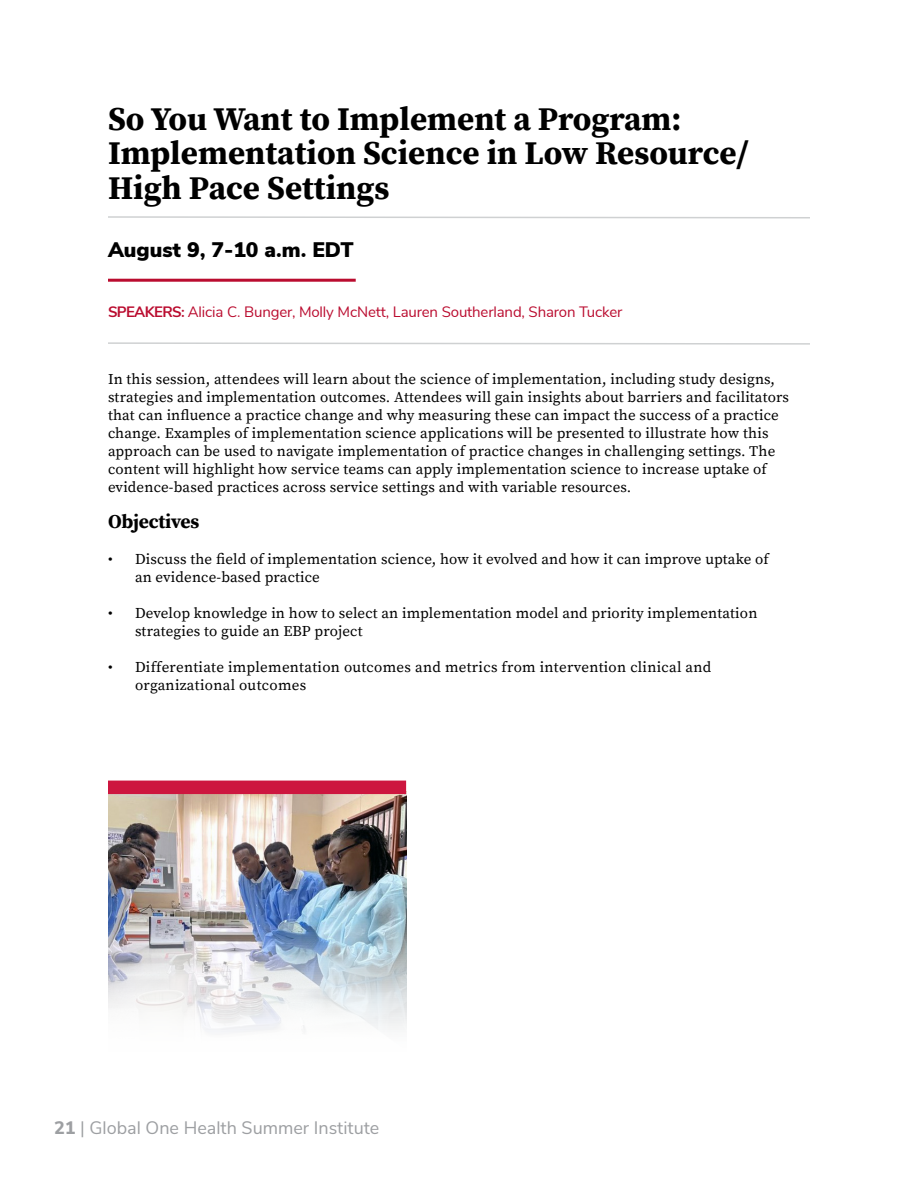
<style>
.page{position:relative;width:918px;height:1188px;background:#fff}
.page>*{position:absolute;margin:0;border:0;box-sizing:border-box;transform-origin:0 0}
.t1{font:700 33px/34.5px "Buckeye Serif 2";color:#000}
.t2{font:900 21px "Buckeye Sans 2";color:#000}
.t3{font:700 19.5px "Buckeye Serif 2";letter-spacing:-.01em;color:#000}
.t4{font:18px "Buckeye Sans";color:#9d9fa2}
.t5{font:15px/18px "Buckeye Serif 2";letter-spacing:.01em;color:#000}
.t6{font:15px "Buckeye Sans 2";letter-spacing:-.01em;color:#ba0c2f}
.s1{font-weight:700}
.s2{font-weight:800}
</style>
<div class="page">
<svg style="left:108px;top:216px;width:702px;height:3px"></svg>
<hr style="left:108px;top:279px;width:248px;height:3px;background:#ba0c2f">
<svg style="left:108px;top:342px;width:702px;height:3px"></svg>
<img style="left:108px;top:794px;width:298px;height:238px">
<div style="left:108px;top:781px;width:298px;height:13px;background:#cd163f"></div>
<p class="t1" style="left:108px;top:103px;width:643px">So You Want to Implement a Program:<br>Implementation Science in Low Resource/<br>High Pace Settings</p>
<p class="t2" style="left:108px;top:237px;width:247px">August 9, 7-10 a.m. EDT</p>
<p class="t6" style="left:108px;top:303px;width:516px"><span class="s1">SPEAKERS:</span> Alicia C. Bunger, Molly McNett, Lauren Southerland, Sharon Tucker</p>
<p class="t5" style="left:108px;top:370px;width:683px">In this session, attendees will learn about the science of implementation, including study designs, strategies and implementation outcomes. Attendees will gain insights about barriers and facilitators that can influence a practice change and why measuring these can impact the success of a practice change. Examples of implementation science applications will be presented to illustrate how this approach can be used to navigate implementation of practice changes in challenging settings. The content will highlight how service teams can apply implementation science to increase uptake of evidence-based practices across service settings and with variable resources.</p>
<p class="t3" style="left:108px;top:510px;width:93px">Objectives</p>
<p class="t5" style="left:135px;top:550px;width:635px;text-indent:-27px">• Discuss the field of implementation science, how it evolved and how it can improve uptake of an evidence-based practice</p>
<p class="t5" style="left:135px;top:604px;width:624px;text-indent:-27px">• Develop knowledge in how to select an implementation model and priority implementation strategies to guide an EBP project</p>
<p class="t5" style="left:135px;top:658px;width:578px;text-indent:-27px">• Differentiate implementation outcomes and metrics from intervention clinical and organizational outcomes</p>
<p class="t4" style="left:54px;top:1115px;width:327px"><span class="s2">21</span> | Global One Health Summer Institute</p>
</div>
